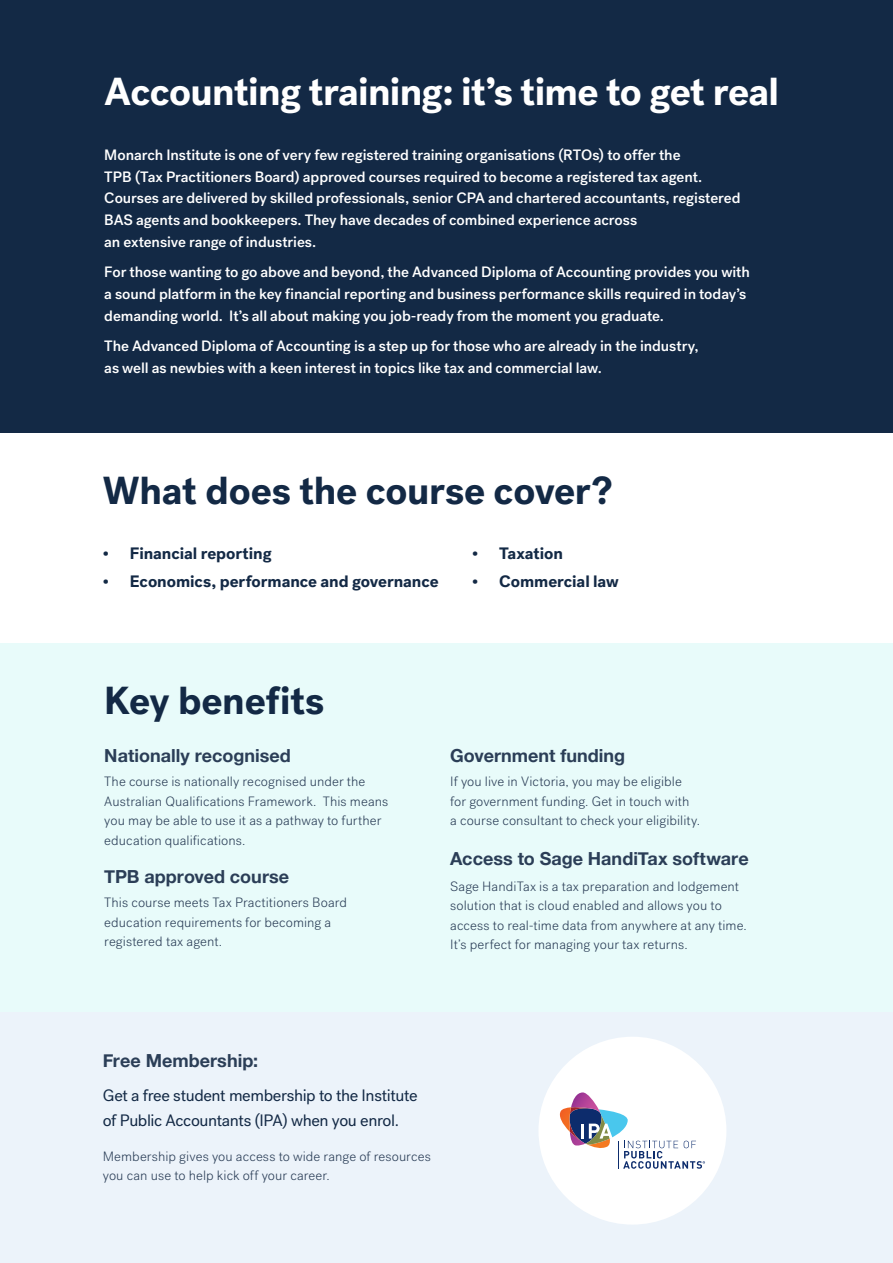
<style>
.page{position:relative;width:893px;height:1263px;background:#fff}
.page>*{position:absolute;margin:0;border:0;box-sizing:border-box;transform-origin:0 0}
.Headings{font:700 39px "Post Grotesk";letter-spacing:-.02em;color:#fff}
.Headings-2{font:700 39px "Post Grotesk";letter-spacing:-.005em;color:#132945}
.Body{font:700 18px "Helvetica Neue";color:#2b3e57}
.t1{font:700 16.5px "Post Grotesk";letter-spacing:-.005em;color:#132945}
.Paragraph_Style_2{font:16.5px/25.5px "Post Grotesk";letter-spacing:-.025em;color:#132945}
.White_body_copy{font:500 15px/21.8px "Post Grotesk";letter-spacing:-.005em;color:#fff}
.Body-2{font:300 13.5px/19.5px "Post Grotesk";letter-spacing:.005em;color:#2b3e57}
</style>
<div class="page">
<div style="left:0;top:0;width:892px;height:432px;background:#132945"></div>
<div style="left:0;top:644px;width:892px;height:368px;background:#e8fbfa"></div>
<div style="left:0;top:1012px;width:892px;height:251px;background:#ecf3fa"></div>
<div style="left:538px;top:1037px;width:188px;height:187px;background:#fff;border-radius:50%"></div>
<svg style="left:559px;top:1092px;width:146px;height:77px"></svg>
<p class="Headings" style="left:104px;top:67px;width:676px">Accounting training: it’s time to get real</p>
<p class="White_body_copy" style="left:104px;top:144px;width:637px">Monarch Institute is one of very few registered training organisations (RTOs) to offer the<br>TPB (Tax Practitioners Board) approved courses required to become a registered tax agent.<br>Courses are delivered by skilled professionals, senior CPA and chartered accountants, registered BAS agents and bookkeepers. They have decades of combined experience across<br>an extensive range of industries.</p>
<p class="White_body_copy" style="left:104px;top:261px;width:647px">For those wanting to go above and beyond, the Advanced Diploma of Accounting provides you with a sound platform in the key financial reporting and business performance skills required in today’s demanding world. It’s all about making you job-ready from the moment you graduate.</p>
<p class="White_body_copy" style="left:104px;top:335px;width:596px">The Advanced Diploma of Accounting is a step up for those who are already in the industry, as well as newbies with a keen interest in topics like tax and commercial law.</p>
<p class="Headings-2" style="left:103px;top:466px;width:511px">What does the course cover?</p>
<p class="t1" style="left:103px;top:542px;width:170px">• Financial reporting</p>
<p class="t1" style="left:103px;top:570px;width:337px">• Economics, performance and governance</p>
<p class="t1" style="left:472px;top:542px;width:92px">• Taxation</p>
<p class="t1" style="left:472px;top:570px;width:148px">• Commercial law</p>
<p class="Headings-2" style="left:104px;top:676px;width:222px">Key benefits</p>
<p class="Body" style="left:104px;top:741px;width:188px">Nationally recognised</p>
<p class="Body-2" style="left:104px;top:772px;width:285px">The course is nationally recognised under the Australian Qualifications Framework. This means you may be able to use it as a pathway to further education qualifications.</p>
<p class="Body" style="left:104px;top:862px;width:186px">TPB approved course</p>
<p class="Body-2" style="left:104px;top:893px;width:244px">This course meets Tax Practitioners Board education requirements for becoming a registered tax agent.</p>
<p class="Body" style="left:450px;top:741px;width:176px">Government funding</p>
<p class="Body-2" style="left:450px;top:772px;width:251px">If you live in Victoria, you may be eligible for government funding. Get in touch with<br>a course consultant to check your eligibility.</p>
<p class="Body" style="left:450px;top:844px;width:300px">Access to Sage HandiTax software</p>
<p class="Body-2" style="left:450px;top:876px;width:298px">Sage HandiTax is a tax preparation and lodgement solution that is cloud enabled and allows you to access to real-time data from anywhere at any time.<br>It’s perfect for managing your tax returns.</p>
<p class="Body" style="left:103px;top:1046px;width:157px">Free Membership:</p>
<p class="Paragraph_Style_2" style="left:103px;top:1083px;width:316px">Get a free student membership to the Institute of Public Accountants (IPA) when you enrol.</p>
<p class="Body-2" style="left:103px;top:1147px;width:329px">Membership gives you access to wide range of resources you can use to help kick off your career.</p>
</div>
